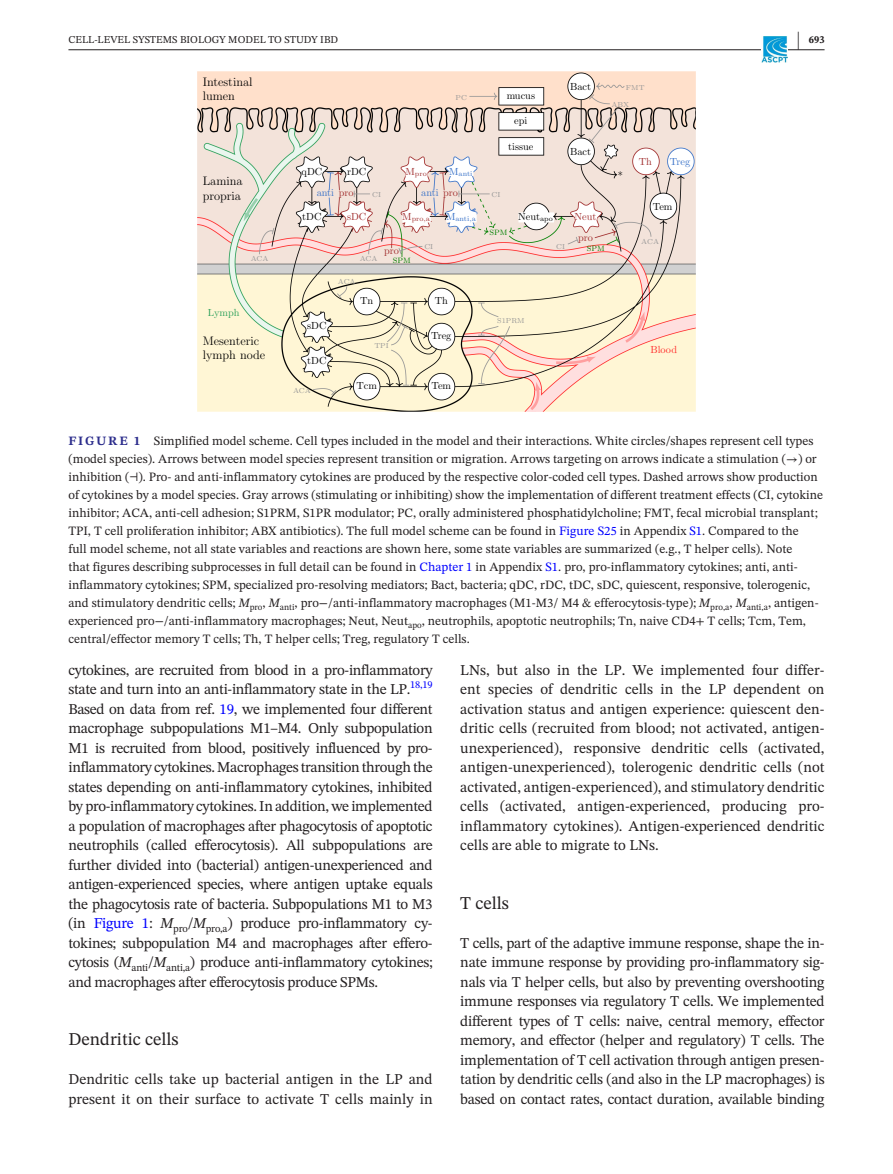
<style>
.page{position:relative;width:893px;height:1174px;background:#fff}
.page>*{position:absolute;margin:0;border:0;box-sizing:border-box;transform-origin:0 0}
.t1{font:700 21px "STIX Two Text";color:#231f20;scale:.42 1}
.t2{font:18px "STIX Two Text";color:#231f20}
.t3{font:15px/19.5px "STIX Two Text";letter-spacing:-.02em;color:#231f20;text-align:justify}
.t4{font:15px/19.5px "STIX Two Text";color:#231f20}
.t5{font:12.75px/18px "STIX Two Text";color:#231f20}
.t6{font:12.3px/14.4px "CMR12";color:#000}
.t7{font:10.5px "STIX Two Text";color:#231f20}
.t8{font:10.5px "STIX Two Text";color:#00f}
.t9{font:700 10.5px "STIX Two Text";color:#231f20}
.t10{font:10.35px "CMR10";color:#000}
.t11{font:10.35px "CMR10";color:#3771c8}
.t12{font:10.35px "CMR10";color:#a02c2c}
.t13{font:10.35px "CMCSC10";color:#008000}
.t14{font:10.35px "CMR10";color:#2ca05a}
.t15{font:10.35px "CMR10";letter-spacing:.015em;color:#ff2a2a}
.t16{font:7.2px "CMR7";color:#969696}
.t17{font:7.2px "CMR7";color:#3771c8}
.t18{font:7.2px "CMR7";color:#a02c2c}
.s1{color:#a02c2c}
.s2{font-weight:700;color:#2c2d8c}
.s3{font-family:"STIX"}
.s4{color:#00f}
.s5{font-style:italic}
</style>
<div class="page">
<hr style="left:68px;top:49px;width:756px;height:1px;background:#231f20">
<img style="left:762px;top:37px;width:25px;height:25px">
<img style="left:197px;top:71px;width:499px;height:341px">
<h1 class="t1" style="left:797px;top:24px;width:8px">|</h1>
<p class="t7" style="left:68px;top:32px;width:271px">CELL-LEVEL SYSTEMS BIOLOGY MODEL TO STUDY IBD</p>
<p class="t9" style="left:809px;top:32px;width:17px">693</p>
<p class="t6" style="left:203px;top:74px;width:51px">Intestinal lumen</p>
<p class="t6" style="left:203px;top:174px;width:41px">Lamina propria</p>
<p class="t16" style="left:455px;top:93px;width:13px">PC</p>
<p class="t10" style="left:507px;top:89px;width:30px">mucus</p>
<p class="t10" style="left:514px;top:114px;width:15px">epi</p>
<p class="t10" style="left:508px;top:140px;width:27px">tissue</p>
<p class="t10" style="left:570px;top:80px;width:22px">Bact</p>
<p class="t10" style="left:570px;top:145px;width:22px">Bact</p>
<p class="t10" style="left:302px;top:165px;width:22px">qDC</p>
<p class="t10" style="left:302px;top:209px;width:21px">tDC</p>
<p class="t10" style="left:347px;top:165px;width:21px">rDC</p>
<p class="t12" style="left:347px;top:209px;width:21px">sDC</p>
<p class="t18" style="left:405px;top:169px;width:23px"><sup>M</sup>pro</p>
<p class="t17" style="left:449px;top:169px;width:25px"><sup>M</sup>anti</p>
<p class="t18" style="left:402px;top:214px;width:29px"><sup>M</sup>pro,a</p>
<p class="t17" style="left:446px;top:214px;width:31px"><sup>M</sup>anti,a</p>
<p class="t11" style="left:317px;top:186px;width:38px">anti <span class="s1">pro</span></p>
<p class="t11" style="left:421px;top:186px;width:38px">anti <span class="s1">pro</span></p>
<p class="t16" style="left:372px;top:190px;width:10px">CI</p>
<p class="t16" style="left:492px;top:190px;width:10px">CI</p>
<p class="t10" style="left:518px;top:209px;width:36px">Neut<sub>apo</sub></p>
<p class="t12" style="left:574px;top:209px;width:23px">Neut</p>
<p class="t16" style="left:626px;top:83px;width:20px">FMT</p>
<p class="t16" style="left:611px;top:100px;width:19px">ABX</p>
<p class="t10" style="left:618px;top:169px;width:7px">*</p>
<p class="t12" style="left:639px;top:155px;width:15px">Th</p>
<p class="t11" style="left:670px;top:155px;width:22px">Treg</p>
<p class="t10" style="left:653px;top:199px;width:21px">Tem</p>
<p class="t12" style="left:384px;top:243px;width:16px">pro</p>
<p class="t16" style="left:251px;top:254px;width:19px">ACA</p>
<p class="t16" style="left:360px;top:254px;width:19px">ACA</p>
<p class="t13" style="left:393px;top:253px;width:20px">spm</p>
<p class="t16" style="left:338px;top:277px;width:19px">ACA</p>
<p class="t14" style="left:208px;top:306px;width:33px">Lymph</p>
<p class="t6" style="left:203px;top:333px;width:64px">Mesenteric lymph node</p>
<p class="t10" style="left:307px;top:319px;width:21px">sDC</p>
<p class="t10" style="left:307px;top:354px;width:21px">tDC</p>
<p class="t10" style="left:360px;top:294px;width:15px">Tn</p>
<p class="t16" style="left:374px;top:341px;width:16px">TPI</p>
<p class="t13" style="left:489px;top:224px;width:20px">spm</p>
<p class="t16" style="left:424px;top:242px;width:10px">CI</p>
<p class="t16" style="left:556px;top:242px;width:10px">CI</p>
<p class="t10" style="left:435px;top:294px;width:15px">Th</p>
<p class="t10" style="left:431px;top:329px;width:22px">Treg</p>
<p class="t16" style="left:497px;top:316px;width:29px">S1PRM</p>
<p class="t16" style="left:293px;top:386px;width:19px">ACA</p>
<p class="t10" style="left:356px;top:379px;width:22px">Tcm</p>
<p class="t10" style="left:431px;top:379px;width:21px">Tem</p>
<p class="t12" style="left:578px;top:231px;width:16px">pro</p>
<p class="t13" style="left:587px;top:241px;width:20px">spm</p>
<p class="t16" style="left:641px;top:237px;width:19px">ACA</p>
<p class="t15" style="left:650px;top:343px;width:28px">Blood</p>
<p class="t5" style="left:68px;top:432px;width:756px"><span class="s2">FIGURE 1</span> Simplified model scheme. Cell types included in the model and their interactions. White circles/shapes represent cell types (model species). Arrows between model species represent transition or migration. Arrows targeting on arrows indicate a stimulation (<span class="s3">→</span>) or inhibition (<span class="s3">⊣</span>). Pro- and anti-inflammatory cytokines are produced by the respective color-coded cell types. Dashed arrows show production of cytokines by a model species. Gray arrows (stimulating or inhibiting) show the implementation of different treatment effects (CI, cytokine inhibitor; ACA, anti-cell adhesion; S1PRM, S1PR modulator; PC, orally administered phosphatidylcholine; FMT, fecal microbial transplant; TPI, T cell proliferation inhibitor; ABX antibiotics). The full model scheme can be found in <span class="s4">Figure S25</span> in Appendix <span class="s4">S1</span>. Compared to the<br>full model scheme, not all state variables and reactions are shown here, some state variables are summarized (e.g., T helper cells). Note<br>that figures describing subprocesses in full detail can be found in <span class="s4">Chapter 1</span> in Appendix <span class="s4">S1</span>. pro, pro-inflammatory cytokines; anti, anti&shy;inflammatory cytokines; SPM, specialized pro-resolving mediators; Bact, bacteria; qDC, rDC, tDC, sDC, quiescent, responsive, tolerogenic, and stimulatory dendritic cells; <span class="s5">M</span><sub>pro</sub>, <span class="s5">M</span><sub>anti</sub>, pro−/anti-inflammatory macrophages (M1-M3/ M4 &amp; efferocytosis-type); <span class="s5">M</span><sub>pro,a</sub>, <span class="s5">M</span><sub>anti,a</sub>, antigen&shy;experienced pro−/anti-inflammatory macrophages; Neut, Neut<sub>apo</sub>, neutrophils, apoptotic neutrophils; Tn, naive CD4<span class="s3">+</span> T cells; Tcm, Tem, central/effector memory T cells; Th, T helper cells; Treg, regulatory T cells.</p>
<p class="t3" style="left:68px;top:660px;width:366px">cytokines, are recruited from blood in a pro-inflammatory state and turn into an anti-inflammatory state in the LP.</p>
<p class="t8" style="left:410px;top:676px;width:24px">18,19</p>
<p class="t3" style="left:68px;top:699px;width:366px">Based on data from ref. <span class="s4">19</span>, we implemented four different macrophage subpopulations M1–M4. Only subpopulation M1 is recruited from blood, positively influenced by pro&shy;inflammatory cytokines. Macrophages transition through the states depending on anti-inflammatory cytokines, inhibited by pro-inflammatory cytokines. In addition, we implemented a population of macrophages after phagocytosis of apoptotic neutrophils (called efferocytosis). All subpopulations are further divided into (bacterial) antigen-unexperienced and antigen-experienced species, where antigen uptake equals the phagocytosis rate of bacteria. Subpopulations M1 to M3 (in <span class="s4">Figure 1</span>: <span class="s5">M</span><sub>pro</sub>/<span class="s5">M</span><sub>pro,a</sub>) produce pro-inflammatory cy&shy;tokines; subpopulation M4 and macrophages after effero&shy;cytosis (<span class="s5">M</span><sub>anti</sub>/<span class="s5">M</span><sub>anti,a</sub>) produce anti-inflammatory cytokines; and macrophages after efferocytosis produce SPMs.</p>
<p class="t2" style="left:68px;top:1026px;width:112px">Dendritic cells</p>
<p class="t4" style="left:68px;top:1069px;width:366px">Dendritic cells take up bacterial antigen in the LP and present it on their surface to activate T cells mainly in</p>
<p class="t3" style="left:460px;top:660px;width:366px">LNs, but also in the LP. We implemented four differ&shy;ent species of dendritic cells in the LP dependent on activation status and antigen experience: quiescent den&shy;dritic cells (recruited from blood; not activated, antigen&shy;unexperienced), responsive dendritic cells (activated, antigen-unexperienced), tolerogenic dendritic cells (not activated, antigen-experienced), and stimulatory dendritic cells (activated, antigen-experienced, producing pro&shy;inflammatory cytokines). Antigen-experienced dendritic cells are able to migrate to LNs.</p>
<p class="t2" style="left:460px;top:890px;width:50px">T cells</p>
<p class="t3" style="left:460px;top:933px;width:366px">T cells, part of the adaptive immune response, shape the in&shy;nate immune response by providing pro-inflammatory sig&shy;nals via T helper cells, but also by preventing overshooting immune responses via regulatory T cells. We implemented different types of T cells: naive, central memory, effector memory, and effector (helper and regulatory) T cells. The implementation of T cell activation through antigen presen&shy;tation by dendritic cells (and also in the LP macrophages) is based on contact rates, contact duration, available binding</p>
</div>
